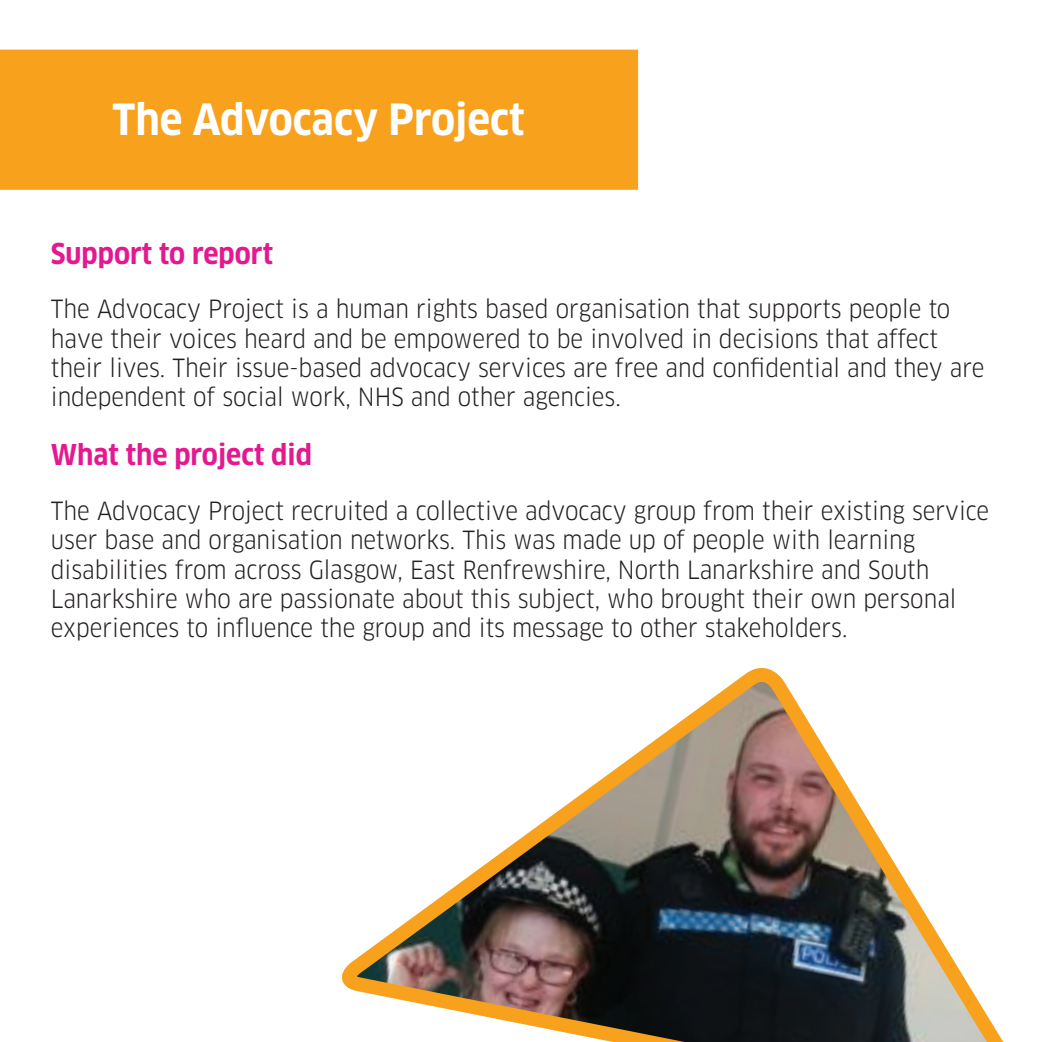
<style>
.page{position:relative;width:1042px;height:1042px;background:#fff}
.page>*{position:absolute;margin:0;border:0;box-sizing:border-box;transform-origin:0 0}
.t1{font:700 42px "Clan OT Narr";color:#fff}
.t2{font:700 28px "Clan OT Narr";color:#e41990}
.t3{font:24.5px/29.4px "Clan OT Narr";color:#231f20}
</style>
<div class="page">
<svg style="left:342px;top:668px;width:662px;height:374px"></svg>
<div style="left:0;top:50px;width:637px;height:139px;background:#f8a11c"></div>
<div style="left:0;top:50px;width:638px;height:140px;border:2px solid #f8a11c"></div>
<h1 class="t1" style="left:112px;top:95px;width:414px">The Advocacy Project</h1>
<p class="t2" style="left:51px;top:237px;width:224px">Support to report</p>
<p class="t3" style="left:51px;top:294px;width:935px">The Advocacy Project is a human rights based organisation that supports people to have their voices heard and be empowered to be involved in decisions that affect their lives. Their issue-based advocacy services are free and confidential and they are independent of social work, NHS and other agencies.</p>
<p class="t2" style="left:51px;top:439px;width:263px">What the project did</p>
<p class="t3" style="left:51px;top:496px;width:940px">The Advocacy Project recruited a collective advocacy group from their existing service user base and organisation networks. This was made up of people with learning disabilities from across Glasgow, East Renfrewshire, North Lanarkshire and South Lanarkshire who are passionate about this subject, who brought their own personal experiences to influence the group and its message to other stakeholders.</p>
</div>
